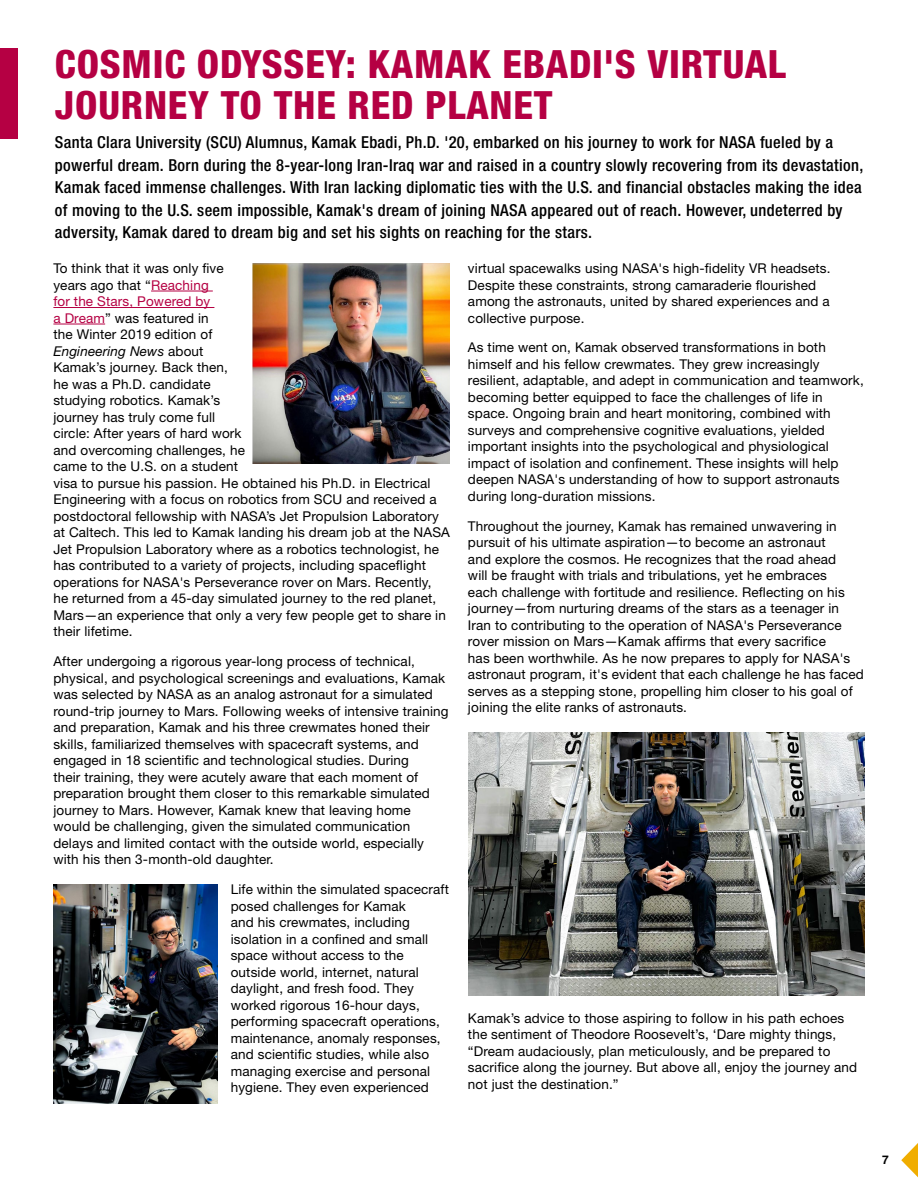
<style>
.page{position:relative;width:918px;height:1188px;background:#fff}
.page>*{position:absolute;margin:0;border:0;box-sizing:border-box;transform-origin:0 0}
.t1{font:800 condensed 39px/40.5px "Helvetica Neue LT Pro";letter-spacing:.02em;color:#b50043}
.t2{font:500 condensed 16.5px/22.5px "Helvetica Neue LT Std";letter-spacing:.02em;color:#000}
.t3{font:13.5px/16.5px "Helvetica Neue LT Std";letter-spacing:.01em;color:#000}
.t4{font:700 12px "Helvetica LT Std";color:#000}
.s1{color:#b50043}
.s2{font-style:italic}
</style>
<div class="page">
<hr style="left:151px;top:291px;width:62px;height:1px;background:#b50043">
<hr style="left:53px;top:307px;width:161px;height:1px;background:#b50043">
<hr style="left:53px;top:324px;width:52px;height:1px;background:#b50043">
<svg style="left:901px;top:1143px;width:17px;height:34px"></svg>
<div style="left:0;top:49px;width:18px;height:90px;background:#b50043"></div>
<img style="left:253px;top:264px;width:197px;height:200px">
<img style="left:53px;top:885px;width:164px;height:218px">
<img style="left:468px;top:733px;width:397px;height:262px">
<h1 class="t1" style="left:55px;top:43px;width:732px">COSMIC ODYSSEY: KAMAK EBADI'S VIRTUAL<br>JOURNEY TO THE RED PLANET</h1>
<p class="t2" style="left:55px;top:131px;width:810px">Santa Clara University (SCU) Alumnus, Kamak Ebadi, Ph.D. '20, embarked on his journey to work for NASA fueled by a powerful dream. Born during the 8-year-long Iran-Iraq war and raised in a country slowly recovering from its devastation, Kamak faced immense challenges. With Iran lacking diplomatic ties with the U.S. and financial obstacles making the idea of moving to the U.S. seem impossible, Kamak's dream of joining NASA appeared out of reach. However, undeterred by adversity, Kamak dared to dream big and set his sights on reaching for the stars.</p>
<p class="t3" style="left:53px;top:260px;width:398px">To think that it was only five<br>years ago that “<span class="s1">Reaching<br>for the Stars, Powered by<br>a Dream</span>” was featured in<br>the Winter 2019 edition of<br><span class="s2">Engineering News</span> about<br>Kamak’s journey. Back then,<br>he was a Ph.D. candidate<br>studying robotics. Kamak’s<br>journey has truly come full<br>circle: After years of hard work<br>and overcoming challenges, he<br>came to the U.S. on a student<br>visa to pursue his passion. He obtained his Ph.D. in Electrical Engineering with a focus on robotics from SCU and received a postdoctoral fellowship with NASA’s Jet Propulsion Laboratory at Caltech. This led to Kamak landing his dream job at the NASA Jet Propulsion Laboratory where as a robotics technologist, he has contributed to a variety of projects, including spaceflight operations for NASA's Perseverance rover on Mars. Recently,<br>he returned from a 45-day simulated journey to the red planet, Mars—an experience that only a very few people get to share in their lifetime.</p>
<p class="t3" style="left:53px;top:653px;width:397px">After undergoing a rigorous year-long process of technical, physical, and psychological screenings and evaluations, Kamak was selected by NASA as an analog astronaut for a simulated round-trip journey to Mars. Following weeks of intensive training and preparation, Kamak and his three crewmates honed their skills, familiarized themselves with spacecraft systems, and engaged in 18 scientific and technological studies. During<br>their training, they were acutely aware that each moment of preparation brought them closer to this remarkable simulated journey to Mars. However, Kamak knew that leaving home would be challenging, given the simulated communication delays and limited contact with the outside world, especially with his then 3-month-old daughter.</p>
<p class="t3" style="left:231px;top:881px;width:220px">Life within the simulated spacecraft posed challenges for Kamak<br>and his crewmates, including isolation in a confined and small space without access to the outside world, internet, natural daylight, and fresh food. They worked rigorous 16-hour days, performing spacecraft operations, maintenance, anomaly responses, and scientific studies, while also managing exercise and personal hygiene. They even experienced</p>
<p class="t3" style="left:468px;top:260px;width:364px">virtual spacewalks using NASA's high-fidelity VR headsets.<br>Despite these constraints, strong camaraderie flourished among the astronauts, united by shared experiences and a collective purpose.</p>
<p class="t3" style="left:468px;top:339px;width:397px">As time went on, Kamak observed transformations in both himself and his fellow crewmates. They grew increasingly resilient, adaptable, and adept in communication and teamwork, becoming better equipped to face the challenges of life in space. Ongoing brain and heart monitoring, combined with surveys and comprehensive cognitive evaluations, yielded important insights into the psychological and physiological impact of isolation and confinement. These insights will help deepen NASA's understanding of how to support astronauts during long-duration missions.</p>
<p class="t3" style="left:468px;top:518px;width:397px">Throughout the journey, Kamak has remained unwavering in pursuit of his ultimate aspiration—to become an astronaut<br>and explore the cosmos. He recognizes that the road ahead<br>will be fraught with trials and tribulations, yet he embraces<br>each challenge with fortitude and resilience. Reflecting on his journey—from nurturing dreams of the stars as a teenager in Iran to contributing to the operation of NASA's Perseverance rover mission on Mars—Kamak affirms that every sacrifice<br>has been worthwhile. As he now prepares to apply for NASA's astronaut program, it's evident that each challenge he has faced serves as a stepping stone, propelling him closer to his goal of joining the elite ranks of astronauts.</p>
<p class="t3" style="left:468px;top:1010px;width:391px">Kamak’s advice to those aspiring to follow in his path echoes the sentiment of Theodore Roosevelt’s, ‘Dare mighty things, “Dream audaciously, plan meticulously, and be prepared to sacrifice along the journey. But above all, enjoy the journey and not just the destination.”</p>
<p class="t4" style="left:882px;top:1153px;width:8px">7</p>
</div>
